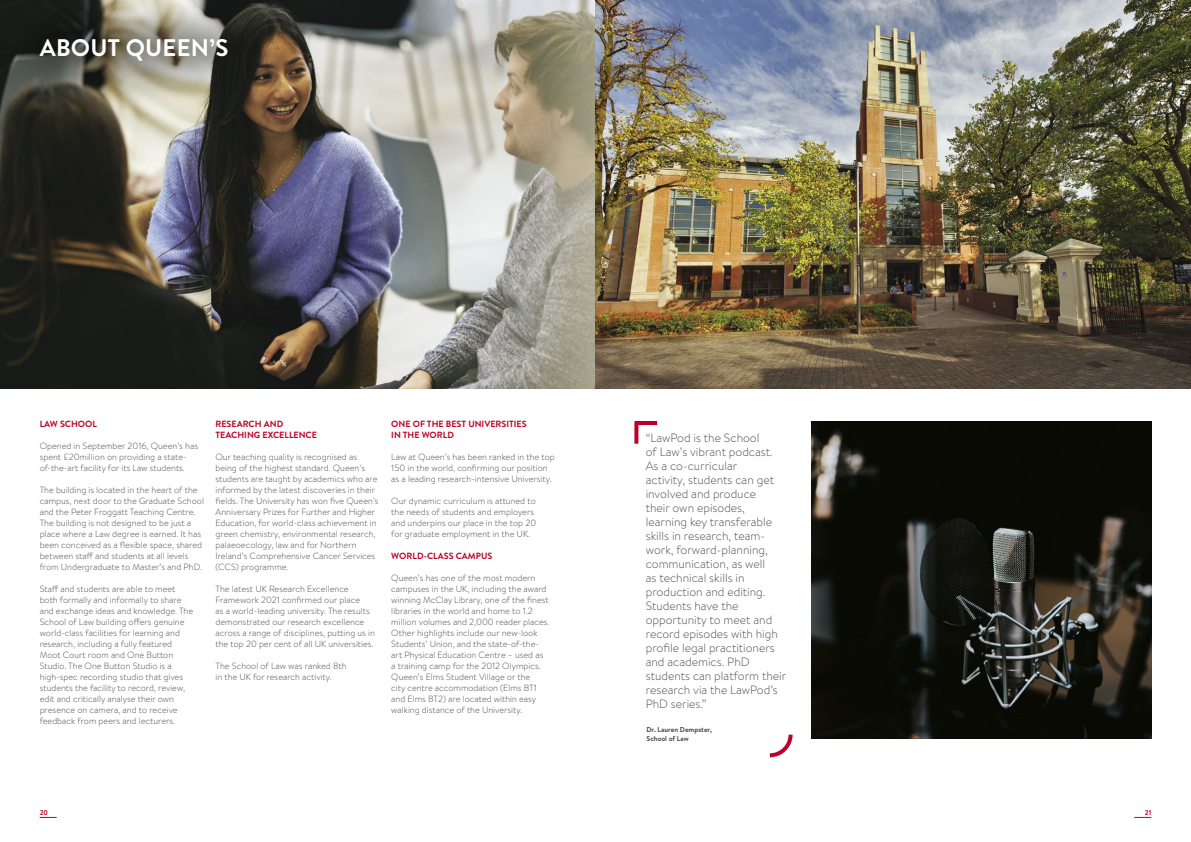
<style>
.page{position:relative;width:1191px;height:842px;background:#fff}
.page>*{position:absolute;margin:0;border:0;box-sizing:border-box;transform-origin:0 0}
.t1{font:700 24px "Brandon Text";letter-spacing:.005em;color:#fff}
.t2{font:300 12px/14px "Brandon Text";color:#484848}
.t3{font:300 9px/11px "Brandon Text";color:#484848}
.t4{font:700 9px/11px "Brandon Text";color:#be0027}
.t5{font:700 7px "Brandon Text";color:#484848}
.t6{font:700 7px "Brandon Text";color:#be0027}
</style>
<div class="page">
<img style="left:0;top:0;width:1191px;height:388px">
<div style="left:0;top:0;width:272px;height:106px;background:#000;opacity:.75"></div>
<img style="left:811px;top:421px;width:340px;height:317px">
<svg style="left:634px;top:421px;width:24px;height:23px"></svg>
<svg style="left:769px;top:734px;width:24px;height:24px"></svg>
<svg style="left:40px;top:817px;width:17px;height:1px"></svg>
<svg style="left:1134px;top:817px;width:17px;height:1px"></svg>
<p class="t1" style="left:40px;top:31px;width:190px">ABOUT QUEEN’S</p>
<p class="t4" style="left:40px;top:418px;width:59px">LAW SCHOOL</p>
<p class="t3" style="left:40px;top:440px;width:160px">Opened in September 2016, Queen’s has spent £20million on providing a state&shy;of-the-art facility for its Law students.</p>
<p class="t3" style="left:40px;top:484px;width:166px">The building is located in the heart of the campus, next door to the Graduate School and the Peter Froggatt Teaching Centre.<br>The building is not designed to be just a place where a Law degree is earned. It has been conceived as a flexible space, shared between staff and students at all levels from Undergraduate to Master’s and PhD.</p>
<p class="t3" style="left:40px;top:583px;width:155px">Staff and students are able to meet both formally and informally to share and exchange ideas and knowledge. The School of Law building offers genuine world-class facilities for learning and research, including a fully featured Moot Court room and One Button Studio. The One Button Studio is a high-spec recording studio that gives students the facility to record, review, edit and critically analyse their own presence on camera, and to receive feedback from peers and lecturers.</p>
<p class="t4" style="left:215px;top:418px;width:103px">RESEARCH AND<br>TEACHING EXCELLENCE</p>
<p class="t3" style="left:215px;top:451px;width:165px">Our teaching quality is recognised as being of the highest standard. Queen’s students are taught by academics who are informed by the latest discoveries in their fields. The University has won five Queen’s Anniversary Prizes for Further and Higher Education, for world-class achievement in green chemistry, environmental research, palaeoecology, law and for Northern Ireland’s Comprehensive Cancer Services</p>
<p class="t3" style="left:215px;top:561px;width:75px">(CCS) programme.</p>
<p class="t3" style="left:215px;top:583px;width:161px">The latest UK Research Excellence Framework 2021 confirmed our place<br>as a world-leading university. The results demonstrated our research excellence across a range of disciplines, putting us in the top 20 per cent of all UK universities.</p>
<p class="t3" style="left:215px;top:660px;width:133px">The School of Law was ranked 8th in the UK for research activity.</p>
<p class="t4" style="left:391px;top:418px;width:137px">ONE OF THE BEST UNIVERSITIES<br>IN THE WORLD</p>
<p class="t3" style="left:391px;top:451px;width:165px">Law at Queen’s has been ranked in the top<br>150 in the world, confirming our position as a leading research-intensive University.</p>
<p class="t3" style="left:391px;top:495px;width:146px">Our dynamic curriculum is attuned to the needs of students and employers and underpins our place in the top 20 for graduate employment in the UK.</p>
<p class="t4" style="left:391px;top:550px;width:103px">WORLD-CLASS CAMPUS</p>
<p class="t3" style="left:391px;top:572px;width:160px">Queen’s has one of the most modern campuses in the UK, including the award winning McClay Library, one of the finest libraries in the world and home to 1.2 million volumes and 2,000 reader places.<br>Other highlights include our new-look Students’ Union, and the state-of-the&shy;art Physical Education Centre – used as a training camp for the 2012 Olympics.<br>Queen’s Elms Student Village or the<br>city centre accommodation (Elms BT1 and Elms BT2) are located within easy walking distance of the University.</p>
<p class="t2" style="left:646px;top:430px;width:142px">“LawPod is the School<br>of Law’s vibrant podcast.<br>As a co-curricular<br>activity, students can get involved and produce<br>their own episodes, learning key transferable skills in research, team&shy;work, forward-planning, communication, as well<br>as technical skills in production and editing.<br>Students have the opportunity to meet and record episodes with high profile legal practitioners and academics. PhD students can platform their research via the LawPod’s<br>PhD series.”</p>
<p class="t5" style="left:646px;top:725px;width:67px">Dr. Lauren Dempster,</p>
<p class="t5" style="left:646px;top:734px;width:44px">School of Law</p>
<p class="t6" style="left:40px;top:807px;width:10px">20</p>
<p class="t6" style="left:1144px;top:807px;width:8px">21</p>
</div>
